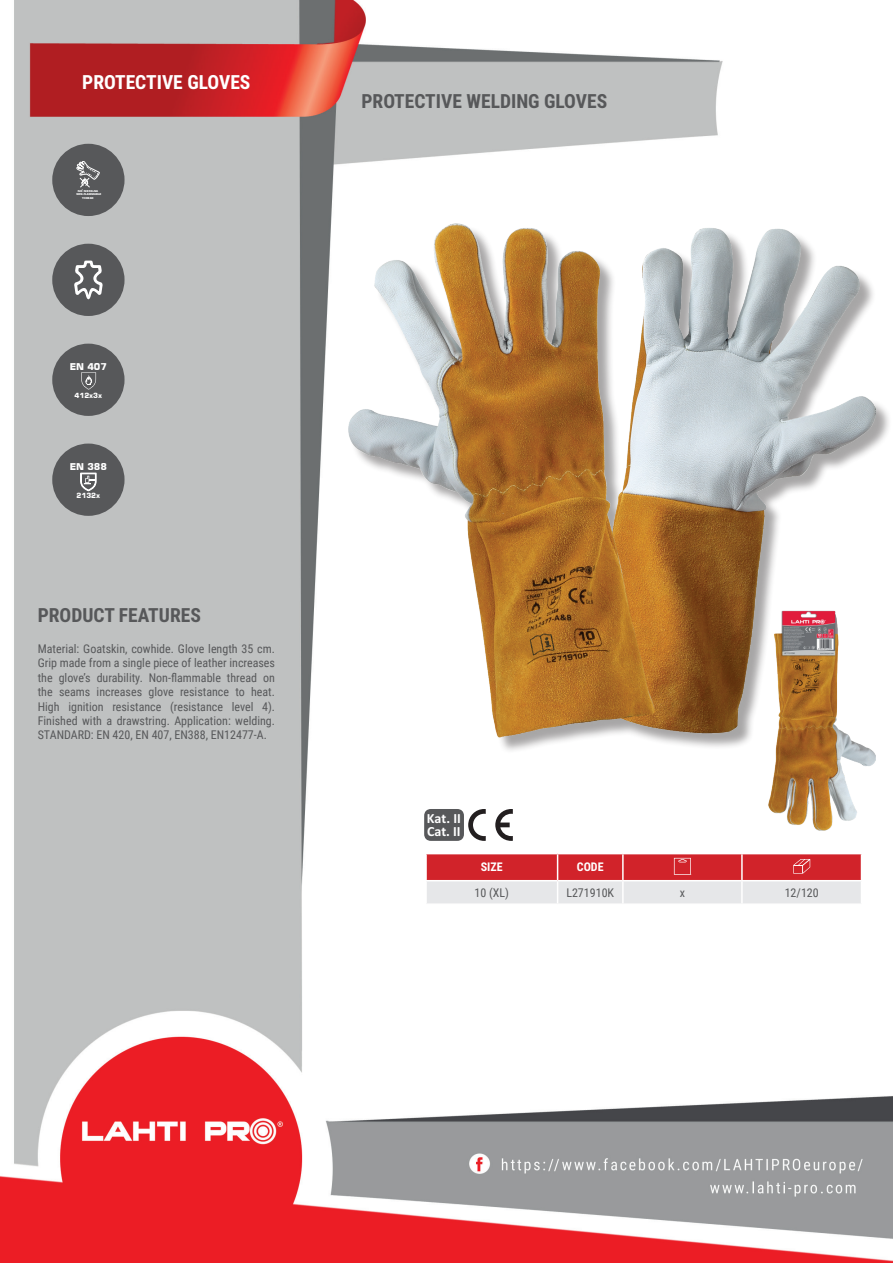
<style>
.page{position:relative;width:893px;height:1263px;background:#fff}
.page>*{position:absolute;margin:0;border:0;box-sizing:border-box;transform-origin:0 0}
.t1{font:700 19.5px "Roboto Condensed";color:#57585a}
.t2{font:700 19.5px "Roboto Condensed";color:#fff}
.t3{font:700 14.1px/12.9px "Calibri Profix";color:#fff}
.t4{font:12px/14.4px "Roboto Condensed";color:#57585a;text-align:justify}
.t5{font:700 12px "Roboto Condensed";color:#fff}
.t6{font:700 9.3px "Square 721 BT";color:#fff}
.t7{font:700 7.05px "Square 721 BT";color:#fff}
.t8{font:700 2.55px "Square 721 BT";color:#fff}
</style>
<div class="page">
<img style="left:0;top:0;width:893px;height:1263px">
<div style="left:52px;top:144px;width:73px;height:72px;background:#57585a;border-radius:50%"></div>
<div style="left:52px;top:244px;width:73px;height:72px;background:#57585a;border-radius:50%"></div>
<div style="left:52px;top:344px;width:73px;height:72px;background:#57585a;border-radius:50%"></div>
<div style="left:52px;top:444px;width:73px;height:72px;background:#57585a;border-radius:50%"></div>
<div style="left:351px;top:226px;width:541px;height:528px;background:#231f20;opacity:.4"></div>
<img style="left:349px;top:223px;width:527px;height:515px">
<img style="left:768px;top:611px;width:108px;height:219px">
<hr style="left:425px;top:854px;width:2px;height:26px;background:#fff">
<hr style="left:425px;top:881px;width:2px;height:22px;background:#fff">
<hr style="left:425px;top:853px;width:133px;height:1px;background:#fff">
<hr style="left:425px;top:880px;width:133px;height:1px;background:#fff">
<hr style="left:425px;top:903px;width:133px;height:2px;background:#fff">
<hr style="left:558px;top:903px;width:65px;height:2px;background:#fff">
<hr style="left:623px;top:903px;width:119px;height:2px;background:#fff">
<hr style="left:742px;top:903px;width:120px;height:2px;background:#fff">
<svg style="left:426px;top:853px;width:436px;height:51px;background:#dd898d"></svg>
<div style="left:424px;top:809px;width:40px;height:32px;background:#57585a;border-radius:7px"></div>
<svg style="left:495px;top:809px;width:18px;height:32px"></svg>
<svg style="left:468px;top:809px;width:18px;height:32px"></svg>
<svg style="left:76px;top:161px;width:24px;height:29px"></svg>
<svg style="left:74px;top:260px;width:29px;height:40px"></svg>
<svg style="left:81px;top:372px;width:15px;height:17px"></svg>
<svg style="left:80px;top:472px;width:17px;height:20px"></svg>
<h1 class="t2" style="left:82px;top:69px;width:170px">PROTECTIVE GLOVES</h1>
<p class="t8" style="left:78px;top:189px;width:22px">NIC NIEPALNA</p>
<p class="t8" style="left:82px;top:196px;width:13px">THREAD</p>
<p class="t8" style="left:76px;top:193px;width:26px">NON-FLAMMABLE</p>
<p class="t6" style="left:70px;top:361px;width:39px">EN 407</p>
<p class="t7" style="left:75px;top:391px;width:29px">412x3x</p>
<p class="t6" style="left:70px;top:461px;width:39px">EN 388</p>
<p class="t7" style="left:77px;top:491px;width:25px">2132x</p>
<h1 class="t1" style="left:38px;top:601px;width:165px">PRODUCT FEATURES</h1>
<p class="t4" style="left:38px;top:641px;width:239px">Material: Goatskin, cowhide. Glove length 35 cm.<br>Grip made from a single piece of leather increases the glove’s durability. Non-flammable thread on the seams increases glove resistance to heat.<br>High ignition resistance (resistance level 4).<br>Finished with a drawstring. Application: welding.<br>STANDARD: EN 420, EN 407, EN388, EN12477-A.</p>
<h1 class="t1" style="left:361px;top:88px;width:247px">PROTECTIVE WELDING GLOVES</h1>
<p class="t3" style="left:427px;top:811px;width:35px">Kat. II<br>Cat. II</p>
<p class="t5" style="left:481px;top:859px;width:23px">SIZE</p>
<p class="t5" style="left:577px;top:859px;width:28px">CODE</p>
<p class="t4" style="left:475px;top:885px;width:36px">10 (XL)</p>
<p class="t4" style="left:566px;top:885px;width:49px">L271910K</p>
<p class="t4" style="left:680px;top:885px;width:7px">x</p>
<p class="t4" style="left:785px;top:885px;width:36px">12/120</p>
</div>
